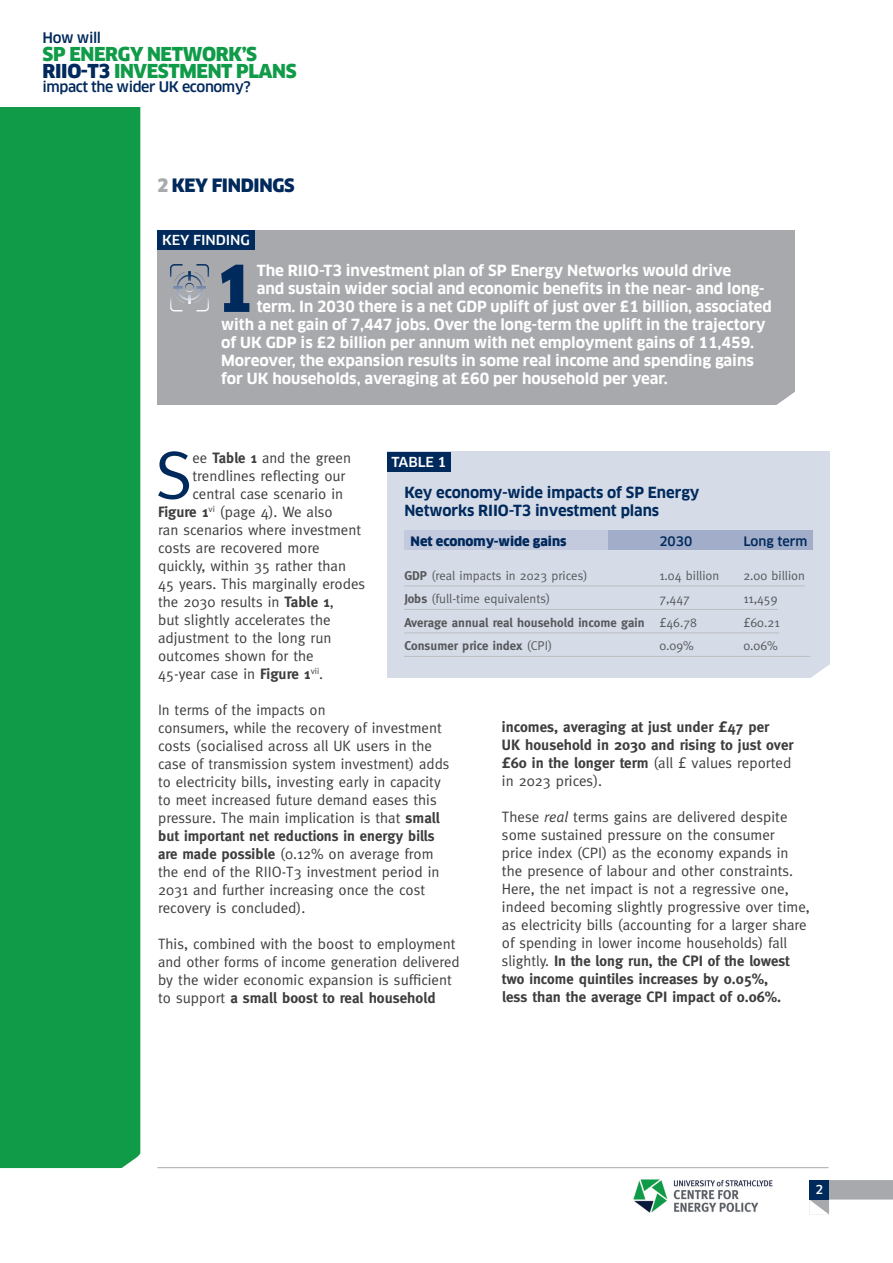
<style>
.page{position:relative;width:893px;height:1263px;background:#fff}
.page>*{position:absolute;margin:0;border:0;box-sizing:border-box;transform-origin:0 0}
.t1{font:67.5px "Meta";color:#00295c}
.t2{font:900 63px "Clan Pro";color:#00295c}
.t3{font:900 18.75px/17.5px "Clan Pro";letter-spacing:-.02em;color:#109b48}
.t4{font:900 18px "Clan Pro";letter-spacing:-.02em;color:#00295c}
.t5{font:15px/18px "Meta";color:#3e3e3f}
.t6{font:700 15px "Clan Pro";letter-spacing:-.005em;color:#fff}
.t7{font:700 15px/18px "Meta";color:#3e3e3f}
.t8{font:700 15px/18px "Clan Pro";letter-spacing:-.005em;color:#00295c}
.t9{font:500 14.25px "Clan Pro";letter-spacing:-.03em;color:#00295c}
.t10{font:500 13.5px "Clan Pro";letter-spacing:-.01em;color:#fff}
.t11{font:12.75px "Meta";color:#57585a}
.t12{font:700 12.75px "Meta";color:#57585a}
.t13{font:900 12.75px "Clan Pro";color:#00295c}
.t14{font:500 12.75px "Clan Pro";color:#00295c}
.t15{font:500 12px "Clan Pro";color:#fff}
.s1{color:#00295c}
.s2{color:#a8a9ad}
.s3{font-weight:700}
.s4{font-weight:400}
.s5{font-style:italic}
</style>
<div class="page">
<img style="left:633px;top:1179px;width:140px;height:34px">
<svg style="left:809px;top:1199px;width:20px;height:16px"></svg>
<div style="left:809px;top:1180px;width:84px;height:19px;background:#a8a9ad"></div>
<hr style="left:157px;top:1167px;width:672px;height:1px;background:#a8a9ad">
<div style="left:0;top:107px;width:140px;height:1061px;background:#109b48"></div>
<svg style="left:120px;top:1154px;width:20px;height:15px"></svg>
<div style="left:809px;top:1180px;width:20px;height:19px;background:#00295c"></div>
<div style="left:157px;top:230px;width:638px;height:174px;background:#a8a9ad"></div>
<div style="left:157px;top:230px;width:98px;height:20px;background:#00295c"></div>
<svg style="left:170px;top:264px;width:39px;height:47px"></svg>
<svg style="left:776px;top:392px;width:19px;height:13px"></svg>
<div style="left:387px;top:452px;width:442px;height:226px;background:#d5dce8"></div>
<div style="left:387px;top:452px;width:64px;height:19px;background:#00295c"></div>
<svg style="left:811px;top:664px;width:19px;height:14px"></svg>
<div style="left:404px;top:530px;width:204px;height:20px;background:#c3cadd"></div>
<div style="left:608px;top:530px;width:204px;height:20px;background:#a2aec9"></div>
<hr style="left:404px;top:585px;width:401px;height:1px;background:#bcbdc0">
<hr style="left:404px;top:609px;width:373px;height:1px;background:#bcbdc0">
<hr style="left:404px;top:632px;width:375px;height:1px;background:#bcbdc0">
<hr style="left:404px;top:656px;width:406px;height:1px;background:#bcbdc0">
<p class="t9" style="left:43px;top:30px;width:60px">How will</p>
<p class="t3" style="left:43px;top:45px;width:255px">SP ENERGY NETWORK’S<br><span class="s1">RIIO-T3</span> INVESTMENT PLANS</p>
<p class="t9" style="left:43px;top:79px;width:210px">impact the wider UK economy?</p>
<p class="t4" style="left:157px;top:175px;width:138px"><span class="s2">2</span> KEY FINDINGS</p>
<p class="t10" style="left:162px;top:232px;width:89px">key finding</p>
<h2 class="t2" style="left:214px;top:251px;width:42px">1</h2>
<p class="t6" style="left:257px;top:262px;width:476px">The RIIO-T3 investment plan of SP Energy Networks would drive</p>
<p class="t6" style="left:257px;top:280px;width:509px">and sustain wider social and economic benefits in the near- and long-</p>
<p class="t6" style="left:257px;top:298px;width:516px">term. In 2030 there is a net GDP uplift of just over £1 billion, associated</p>
<p class="t6" style="left:221px;top:316px;width:546px">with a net gain of 7,447 jobs. Over the long-term the uplift in the trajectory</p>
<p class="t6" style="left:221px;top:334px;width:535px">of UK GDP is £2 billion per annum with net employment gains of 11,459.</p>
<p class="t6" style="left:221px;top:352px;width:534px">Moreover, the expansion results in some real income and spending gains</p>
<p class="t6" style="left:221px;top:370px;width:448px">for UK households, averaging at £60 per household per year.</p>
<h1 class="t1" style="left:156px;top:436px;width:38px">S</h1>
<p class="t5" style="left:192px;top:448px;width:160px">ee <span class="s3">Table 1</span> and the green</p>
<p class="t10" style="left:391px;top:454px;width:10px">tab</p>
<p class="t10" style="left:418px;top:454px;width:30px">le 1</p>
<p class="t8" style="left:404px;top:483px;width:297px">Key economy-wide impacts of SP Energy<br>Networks RIIO-T3 investment plans</p>
<p class="t13" style="left:411px;top:533px;width:157px">NET ECONOMY-WIDE GAINS</p>
<p class="t14" style="left:659px;top:533px;width:63px">2030 L</p>
<p class="t14" style="left:751px;top:533px;width:58px">ong term</p>
<p class="t11" style="left:404px;top:568px;width:185px"><span class="s3">GDP</span> (real impacts in 2023 prices)</p>
<p class="t11" style="left:659px;top:568px;width:62px">1.04 billion</p>
<p class="t11" style="left:743px;top:568px;width:63px">2.00 billion</p>
<p class="t11" style="left:404px;top:592px;width:148px"><span class="s3">Jobs</span> (full-time equivalents)</p>
<p class="t11" style="left:659px;top:592px;width:32px">7,447</p>
<p class="t11" style="left:743px;top:592px;width:36px">11,459</p>
<p class="t12" style="left:404px;top:615px;width:294px">Average annual real household income gain <span class="s4">£46.78</span></p>
<p class="t11" style="left:743px;top:615px;width:38px">£60.21</p>
<p class="t12" style="left:404px;top:639px;width:149px">Consumer price index <span class="s4">(CPI)</span></p>
<p class="t11" style="left:659px;top:639px;width:36px">0.09%</p>
<p class="t11" style="left:743px;top:639px;width:36px">0.06%</p>
<p class="t5" style="left:192px;top:466px;width:154px">trendlines reflecting our</p>
<p class="t5" style="left:192px;top:484px;width:152px">central case scenario in</p>
<p class="t5" style="left:158px;top:502px;width:176px"><span class="s3">Figure 1</span><sup>vi</sup> (page 4). We also</p>
<p class="t5" style="left:158px;top:520px;width:205px">ran scenarios where investment</p>
<p class="t5" style="left:158px;top:538px;width:163px">costs are recovered more</p>
<p class="t5" style="left:158px;top:556px;width:190px">quickly, within 35 rather than</p>
<p class="t5" style="left:158px;top:574px;width:209px">45 years. This marginally erodes</p>
<p class="t5" style="left:158px;top:592px;width:177px">the 2030 results in <span class="s3">Table 1</span>,</p>
<p class="t5" style="left:158px;top:610px;width:174px">but slightly accelerates the</p>
<p class="t5" style="left:158px;top:628px;width:175px">adjustment to the long run</p>
<p class="t5" style="left:158px;top:646px;width:157px">outcomes shown for the</p>
<p class="t5" style="left:158px;top:664px;width:167px">45-year case in <span class="s3">Figure 1</span><sup>vii</sup>.</p>
<p class="t5" style="left:158px;top:700px;width:293px">In terms of the impacts on<br>consumers, while the recovery of investment costs (socialised across all UK users in the case of transmission system investment) adds to electricity bills, investing early in capacity to meet increased future demand eases this pressure. The main implication is that <span class="s3">small but important net reductions in energy bills are made possible</span> (0.12% on average from the end of the RIIO-T3 investment period in 2031 and further increasing once the cost recovery is concluded).</p>
<p class="t5" style="left:158px;top:934px;width:303px">This, combined with the boost to employment and other forms of income generation delivered by the wider economic expansion is sufficient to support <span class="s3">a small boost to real household</span></p>
<p class="t7" style="left:502px;top:718px;width:293px">incomes, averaging at just under £47 per<br>UK household in 2030 and rising to just over £60 in the longer term <span class="s4">(all £ values reported in 2023 prices).</span></p>
<p class="t5" style="left:502px;top:808px;width:309px">These <span class="s5">real</span> terms gains are delivered despite some sustained pressure on the consumer<br>price index (CPI) as the economy expands in the presence of labour and other constraints.<br>Here, the net impact is not a regressive one, indeed becoming slightly progressive over time, as electricity bills (accounting for a larger share of spending in lower income households) fall slightly. <span class="s3">In the long run, the CPI of the lowest two income quintiles increases by 0.05%,<br>less than the average CPI impact of 0.06%.</span></p>
<p class="t15" style="left:815px;top:1182px;width:9px">2</p>
</div>
